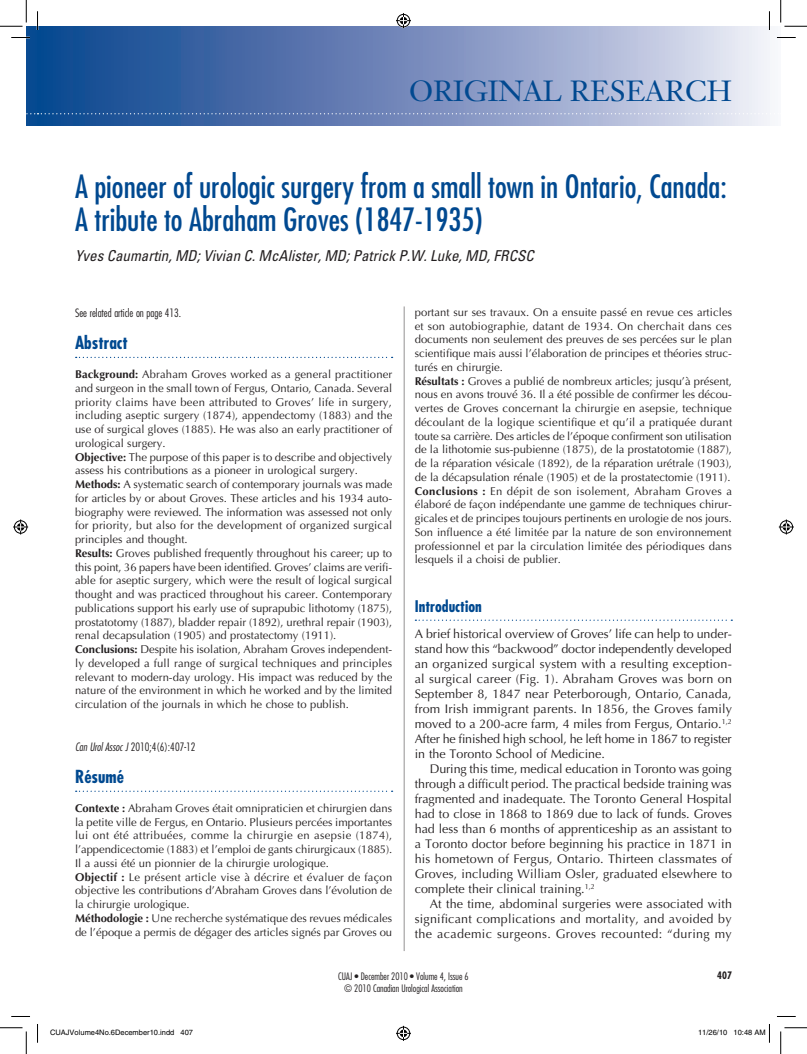
<style>
.page{position:relative;width:807px;height:1054px;background:#fff}
.page>*{position:absolute;margin:0;border:0;box-sizing:border-box;transform-origin:0 0}
.t1{font:condensed 31.25px/32.5px "Futura";color:#014990}
.t2{font:28.75px "Janson Text";letter-spacing:.315em;color:#014990}
.t3{font:700 condensed 17.5px "Futura";color:#014990}
.t4{font:700 condensed 15.62px "Futura";color:#014990}
.t5{font:italic condensed 15px "Univers";color:#231f20}
.t6{font:12.5px/15px "Optima";color:#231f20;text-align:justify}
.t7{font:11.25px/13.8px "Optima";color:#231f20}
.t8{font:300 condensed 11.25px "Futura";color:#231f20}
.t9{font:300 condensed 10px/12px "Futura";color:#231f20;text-align:center}
.t10{font:700 condensed 10px "Futura";color:#231f20}
.t11{font:7.5px "Helvetica";color:#000}
.s1{font-weight:700}
.s2{font-style:italic}
</style>
<div class="page">
<div style="left:26px;top:26px;width:12px;height:99px;background:#074a91"></div>
<svg style="left:38px;top:26px;width:732px;height:99px;background:#768fbe"></svg>
<hr style="left:403px;top:306px;width:1px;height:645px;background:#231f20">
<svg style="left:26px;top:113px;width:744px;height:1px"></svg>
<svg style="left:76px;top:357px;width:316px;height:1px"></svg>
<svg style="left:76px;top:790px;width:316px;height:2px"></svg>
<svg style="left:415px;top:619px;width:317px;height:2px"></svg>
<svg style="left:11px;top:37px;width:19px;height:1px"></svg>
<svg style="left:776px;top:37px;width:19px;height:1px"></svg>
<svg style="left:11px;top:1016px;width:19px;height:1px"></svg>
<svg style="left:777px;top:1016px;width:18px;height:1px"></svg>
<svg style="left:37px;top:11px;width:1px;height:19px"></svg>
<svg style="left:37px;top:1024px;width:1px;height:18px"></svg>
<svg style="left:768px;top:11px;width:2px;height:19px"></svg>
<svg style="left:0;top:0;width:27px;height:27px"></svg>
<svg style="left:0;top:1027px;width:27px;height:27px"></svg>
<svg style="left:780px;top:0;width:26px;height:27px"></svg>
<svg style="left:780px;top:1027px;width:26px;height:27px"></svg>
<svg style="left:396px;top:13px;width:15px;height:15px"></svg>
<svg style="left:396px;top:1026px;width:15px;height:15px"></svg>
<svg style="left:13px;top:519px;width:15px;height:15px"></svg>
<svg style="left:778px;top:519px;width:15px;height:15px"></svg>
<svg style="left:769px;top:1024px;width:1px;height:18px"></svg>
<h2 class="t2" style="left:409px;top:73px;width:324px">ORIGINAL RESEARCH</h2>
<h1 class="t1" style="left:75px;top:170px;width:653px">A pioneer of urologic surgery from a small town in Ontario, Canada:<br>A tribute to Abraham Groves (1847-1935)</h1>
<h3 class="t5" style="left:75px;top:246px;width:460px">Yves Caumartin, MD; Vivian C. McAlister, MD; Patrick P.W. Luke, MD, FRCSC</h3>
<p class="t8" style="left:75px;top:306px;width:108px">See related article on page 413.</p>
<h3 class="t3" style="left:75px;top:331px;width:54px">Abstract</h3>
<p class="t7" style="left:75px;top:367px;width:319px"><span class="s1">Background:</span> Abraham Groves worked as a general practitioner and surgeon in the small town of Fergus, Ontario, Canada. Several priority claims have been attributed to Groves’ life in surgery, including aseptic surgery (1874), appendectomy (1883) and the use of surgical gloves (1885). He was also an early practitioner of urological surgery.<br><span class="s1">Objective:</span> The purpose of this paper is to describe and objectively assess his contributions as a pioneer in urological surgery.<br><span class="s1">Methods:</span> A systematic search of contemporary journals was made for articles by or about Groves. These articles and his 1934 auto&shy;biography were reviewed. The information was assessed not only for priority, but also for the development of organized surgical principles and thought.<br><span class="s1">Results:</span> Groves published frequently throughout his career; up to this point, 36 papers have been identified. Groves’ claims are verifi&shy;able for aseptic surgery, which were the result of logical surgical thought and was practiced throughout his career. Contemporary publications support his early use of suprapubic lithotomy (1875), prostatotomy (1887), bladder repair (1892), urethral repair (1903), renal decapsulation (1905) and prostatectomy (1911).<br><span class="s1">Conclusions:</span> Despite his isolation, Abraham Groves independent&shy;ly developed a full range of surgical techniques and principles relevant to modern-day urology. His impact was reduced by the nature of the environment in which he worked and by the limited circulation of the journals in which he chose to publish.</p>
<p class="t8" style="left:75px;top:739px;width:122px"><span class="s2">Can Urol Assoc J</span> 2010;4(6):407-12</p>
<h3 class="t3" style="left:75px;top:765px;width:50px">Résumé</h3>
<p class="t7" style="left:75px;top:801px;width:319px"><span class="s1">Contexte :</span> Abraham Groves était omnipraticien et chirurgien dans la petite ville de Fergus, en Ontario. Plusieurs percées importantes lui ont été attribuées, comme la chirurgie en asepsie (1874), l’appendicectomie (1883) et l’emploi de gants chirurgicaux (1885).<br>Il a aussi été un pionnier de la chirurgie urologique.<br><span class="s1">Objectif :</span> Le présent article vise à décrire et évaluer de façon objective les contributions d’Abraham Groves dans l’évolution de la chirurgie urologique.<br><span class="s1">Méthodologie :</span> Une recherche systématique des revues médicales de l’époque a permis de dégager des articles signés par Groves ou</p>
<p class="t7" style="left:414px;top:305px;width:319px">portant sur ses travaux. On a ensuite passé en revue ces articles et son autobiographie, datant de 1934. On cherchait dans ces documents non seulement des preuves de ses percées sur le plan scientifique mais aussi l’élaboration de principes et théories struc&shy;turés en chirurgie.<br><span class="s1">Résultats :</span> Groves a publié de nombreux articles; jusqu’à présent, nous en avons trouvé 36. Il a été possible de confirmer les décou&shy;vertes de Groves concernant la chirurgie en asepsie, technique découlant de la logique scientifique et qu’il a pratiquée durant toute sa carrière. Des articles de l’époque confirment son utilisation de la lithotomie sus-pubienne (1875), de la prostatotomie (1887), de la réparation vésicale (1892), de la réparation urétrale (1903), de la décapsulation rénale (1905) et de la prostatectomie (1911).<br><span class="s1">Conclusions :</span> En dépit de son isolement, Abraham Groves a élaboré de façon indépendante une gamme de techniques chirur&shy;gicales et de principes toujours pertinents en urologie de nos jours.<br>Son influence a été limitée par la nature de son environnement professionnel et par la circulation limitée des périodiques dans lesquels il a choisi de publier.</p>
<h3 class="t4" style="left:414px;top:596px;width:68px">Introduction</h3>
<p class="t6" style="left:414px;top:626px;width:318px">A brief historical overview of Groves’ life can help to under&shy;stand how this “backwood” doctor independently developed an organized surgical system with a resulting exception&shy;al surgical career (Fig. 1). Abraham Groves was born on September 8, 1847 near Peterborough, Ontario, Canada, from Irish immigrant parents. In 1856, the Groves family moved to a 200-acre farm, 4 miles from Fergus, Ontario.<sup>1,2<br></sup>After he finished high school, he left home in 1867 to register in the Toronto School of Medicine.</p>
<p class="t6" style="left:414px;top:761px;width:319px;text-indent:15px">During this time, medical education in Toronto was going through a difficult period. The practical bedside training was fragmented and inadequate. The Toronto General Hospital had to close in 1868 to 1869 due to lack of funds. Groves had less than 6 months of apprenticeship as an assistant to a Toronto doctor before beginning his practice in 1871 in his hometown of Fergus, Ontario. Thirteen classmates of Groves, including William Osler, graduated elsewhere to complete their clinical training.<sup>1,2</sup></p>
<p class="t6" style="left:414px;top:896px;width:318px;text-indent:15px">At the time, abdominal surgeries were associated with significant complications and mortality, and avoided by the academic surgeons. Groves recounted: “during my</p>
<p class="t9" style="left:338px;top:970px;width:132px">CUAJ • December 2010 • Volume 4, Issue 6 © 2010 Canadian Urological Association</p>
<p class="t10" style="left:717px;top:969px;width:16px">407</p>
<p class="t11" style="left:50px;top:1028px;width:144px">CUAJVolume4No.6December10.indd 407</p>
<p class="t11" style="left:698px;top:1028px;width:69px">11/26/10 10:48 AM</p>
</div>
